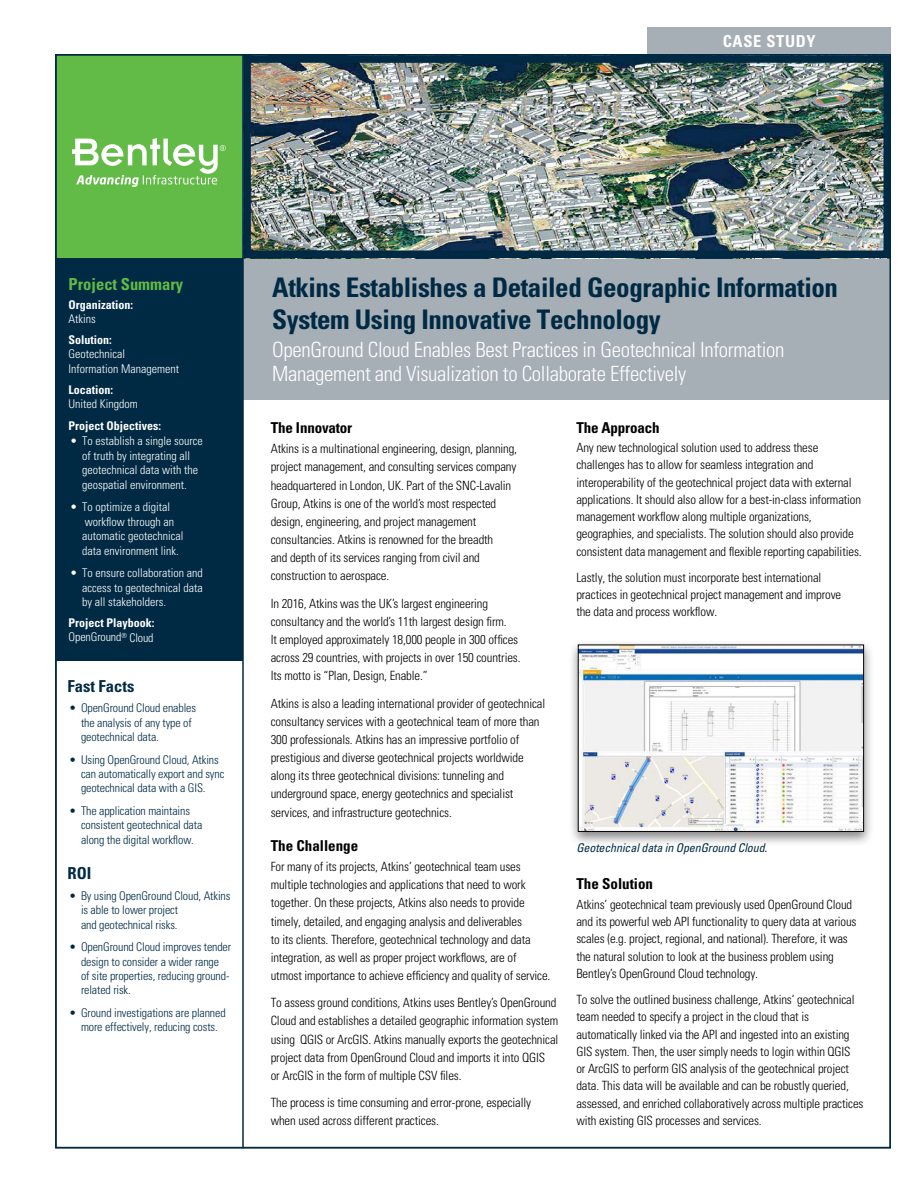
<style>
.page{position:relative;width:918px;height:1188px;background:#fff}
.page>*{position:absolute;margin:0;border:0;box-sizing:border-box;transform-origin:0 0}
.t1{font:700 condensed 27px/31.5px "Univers";letter-spacing:-.015em;color:#002a44}
.t2{font:300 condensed 21px/24px "Univers";letter-spacing:-.015em;color:#fff}
.t3{font:700 condensed 16.5px "Univers";color:#61bb46}
.t4{font:700 condensed 16.5px "Univers";color:#002a44}
.t5{font:700 condensed 16.5px "Univers";letter-spacing:.04em;color:#fff}
.t6{font:700 condensed 15px "Univers";letter-spacing:-.005em;color:#000}
.t7{font:300 condensed 12.75px/18.1px "Univers";letter-spacing:-.01em;color:#000}
.t8{font:300 condensed 12px/14.4px "Univers";letter-spacing:-.01em;color:#002a44}
.t9{font:300 condensed 12px/14.4px "Univers";color:#fff}
.t10{font:700 condensed 12px/14.4px "Univers";color:#fff}
.t11{font:italic condensed 12px "Univers";letter-spacing:-.01em;color:#002a44}
.s1{font-weight:300}
</style>
<div class="page">
<div style="left:55px;top:55px;width:188px;height:204px;background:#61bb46"></div>
<svg style="left:72px;top:138px;width:154px;height:49px"></svg>
<div style="left:648px;top:27px;width:243px;height:27px;background:#a6aeb6"></div>
<div style="left:244px;top:258px;width:647px;height:141px;background:#a6aeb6"></div>
<img style="left:252px;top:64px;width:630px;height:185px">
<div style="left:243px;top:55px;width:648px;height:203px;border:8px solid #002a44"></div>
<hr style="left:242px;top:54px;width:2px;height:1094px;background:#002a44">
<div style="left:55px;top:258px;width:187px;height:402px;background:#002a44"></div>
<div style="left:568px;top:639px;width:306px;height:207px;background:#000;opacity:.5"></div>
<svg style="left:577px;top:644px;width:287px;height:188px"></svg>
<p class="t5" style="left:723px;top:32px;width:95px">CASE STUDY</p>
<p class="t3" style="left:69px;top:278px;width:116px">Project Summary</p>
<p class="t10" style="left:69px;top:298px;width:66px">Organization:</p>
<p class="t9" style="left:69px;top:312px;width:29px">Atkins</p>
<p class="t10" style="left:69px;top:334px;width:45px">Solution:</p>
<p class="t9" style="left:69px;top:348px;width:112px">Geotechnical<br>Information Management</p>
<p class="t10" style="left:69px;top:384px;width:46px">Location:</p>
<p class="t9" style="left:69px;top:398px;width:71px">United Kingdom</p>
<p class="t10" style="left:69px;top:419px;width:94px">Project Objectives:</p>
<p class="t9" style="left:82px;top:435px;width:122px;text-indent:-12px">• To establish a single source of truth by integrating all geotechnical data with the geospatial environment.</p>
<p class="t9" style="left:82px;top:501px;width:103px;text-indent:-12px">• To optimize a digital workflow through an automatic geotechnical data environment link.</p>
<p class="t9" style="left:82px;top:567px;width:122px;text-align:justify;text-indent:-12px">• To ensure collaboration and access to geotechnical data by all stakeholders.</p>
<p class="t10" style="left:69px;top:617px;width:88px">Project Playbook:<br><span class="s1">OpenGround</span><sup>®</sup> <span class="s1">Cloud</span></p>
<p class="t4" style="left:68px;top:680px;width:68px">Fast Facts</p>
<p class="t8" style="left:81px;top:702px;width:117px;text-indent:-12px">• OpenGround Cloud enables the analysis of any type of geotechnical data.</p>
<p class="t8" style="left:81px;top:753px;width:145px;text-indent:-12px">• Using OpenGround Cloud, Atkins can automatically export and sync geotechnical data with a GIS.</p>
<p class="t8" style="left:81px;top:805px;width:123px;text-indent:-12px">• The application maintains consistent geotechnical data along the digital workflow.</p>
<p class="t4" style="left:68px;top:867px;width:25px">ROI</p>
<p class="t8" style="left:81px;top:889px;width:151px;text-indent:-12px">• By using OpenGround Cloud, Atkins is able to lower project<br>and geotechnical risks.</p>
<p class="t8" style="left:81px;top:941px;width:152px;text-indent:-12px">• OpenGround Cloud improves tender design to consider a wider range<br>of site properties, reducing ground&shy;related risk.</p>
<p class="t8" style="left:69px;top:1007px;width:158px;text-align:center">• Ground investigations are planned more effectively, reducing costs.</p>
<h1 class="t1" style="left:272px;top:275px;width:567px">Atkins Establishes a Detailed Geographic Information<br>System Using Innovative Technology</h1>
<h2 class="t2" style="left:272px;top:340px;width:514px">OpenGround Cloud Enables Best Practices in Geotechnical Information<br>Management and Visualization to Collaborate Effectively</h2>
<p class="t6" style="left:271px;top:422px;width:83px">The Innovator</p>
<p class="t7" style="left:271px;top:441px;width:248px">Atkins is a multinational engineering, design, planning, project management, and consulting services company headquartered in London, UK. Part of the SNC-Lavalin Group, Atkins is one of the world’s most respected design, engineering, and project management consultancies. Atkins is renowned for the breadth<br>and depth of its services ranging from civil and construction to aerospace.</p>
<p class="t7" style="left:271px;top:595px;width:251px">In 2016, Atkins was the UK’s largest engineering consultancy and the world’s 11th largest design firm.<br>It employed approximately 18,000 people in 300 offices across 29 countries, with projects in over 150 countries.<br>Its motto is “Plan, Design, Enable.”</p>
<p class="t7" style="left:271px;top:695px;width:276px">Atkins is also a leading international provider of geotechnical consultancy services with a geotechnical team of more than 300 professionals. Atkins has an impressive portfolio of prestigious and diverse geotechnical projects worldwide along its three geotechnical divisions: tunneling and underground space, energy geotechnics and specialist services, and infrastructure geotechnics.</p>
<p class="t6" style="left:271px;top:840px;width:89px">The Challenge</p>
<p class="t7" style="left:271px;top:858px;width:281px">For many of its projects, Atkins’ geotechnical team uses multiple technologies and applications that need to work together. On these projects, Atkins also needs to provide timely, detailed, and engaging analysis and deliverables<br>to its clients. Therefore, geotechnical technology and data integration, as well as proper project workflows, are of utmost importance to achieve efficiency and quality of service.</p>
<p class="t7" style="left:271px;top:995px;width:289px">To assess ground conditions, Atkins uses Bentley’s OpenGround Cloud and establishes a detailed geographic information system using QGIS or ArcGIS. Atkins manually exports the geotechnical project data from OpenGround Cloud and imports it into QGIS<br>or ArcGIS in the form of multiple CSV files.</p>
<p class="t7" style="left:271px;top:1095px;width:262px">The process is time consuming and error-prone, especially when used across different practices.</p>
<p class="t6" style="left:576px;top:422px;width:85px">The Approach</p>
<p class="t7" style="left:576px;top:440px;width:287px;line-height:17.2px">Any new technological solution used to address these challenges has to allow for seamless integration and interoperability of the geotechnical project data with external applications. It should also allow for a best-in-class information management workflow along multiple organizations, geographies, and specialists. The solution should also provide consistent data management and flexible reporting capabilities.</p>
<p class="t7" style="left:576px;top:570px;width:266px;line-height:17.2px">Lastly, the solution must incorporate best international practices in geotechnical project management and improve the data and process workflow.</p>
<p class="t11" style="left:576px;top:843px;width:192px">Geotechnical data in OpenGround Cloud.</p>
<p class="t6" style="left:576px;top:878px;width:78px">The Solution</p>
<p class="t7" style="left:576px;top:897px;width:282px;line-height:17.2px">Atkins’ geotechnical team previously used OpenGround Cloud and its powerful web API functionality to query data at various scales (e.g. project, regional, and national). Therefore, it was the natural solution to look at the business problem using Bentley’s OpenGround Cloud technology.</p>
<p class="t7" style="left:576px;top:992px;width:289px;line-height:17.2px">To solve the outlined business challenge, Atkins’ geotechnical team needed to specify a project in the cloud that is automatically linked via the API and ingested into an existing GIS system. Then, the user simply needs to login within QGIS<br>or ArcGIS to perform GIS analysis of the geotechnical project data. This data will be available and can be robustly queried, assessed, and enriched collaboratively across multiple practices with existing GIS processes and services.</p>
</div>
